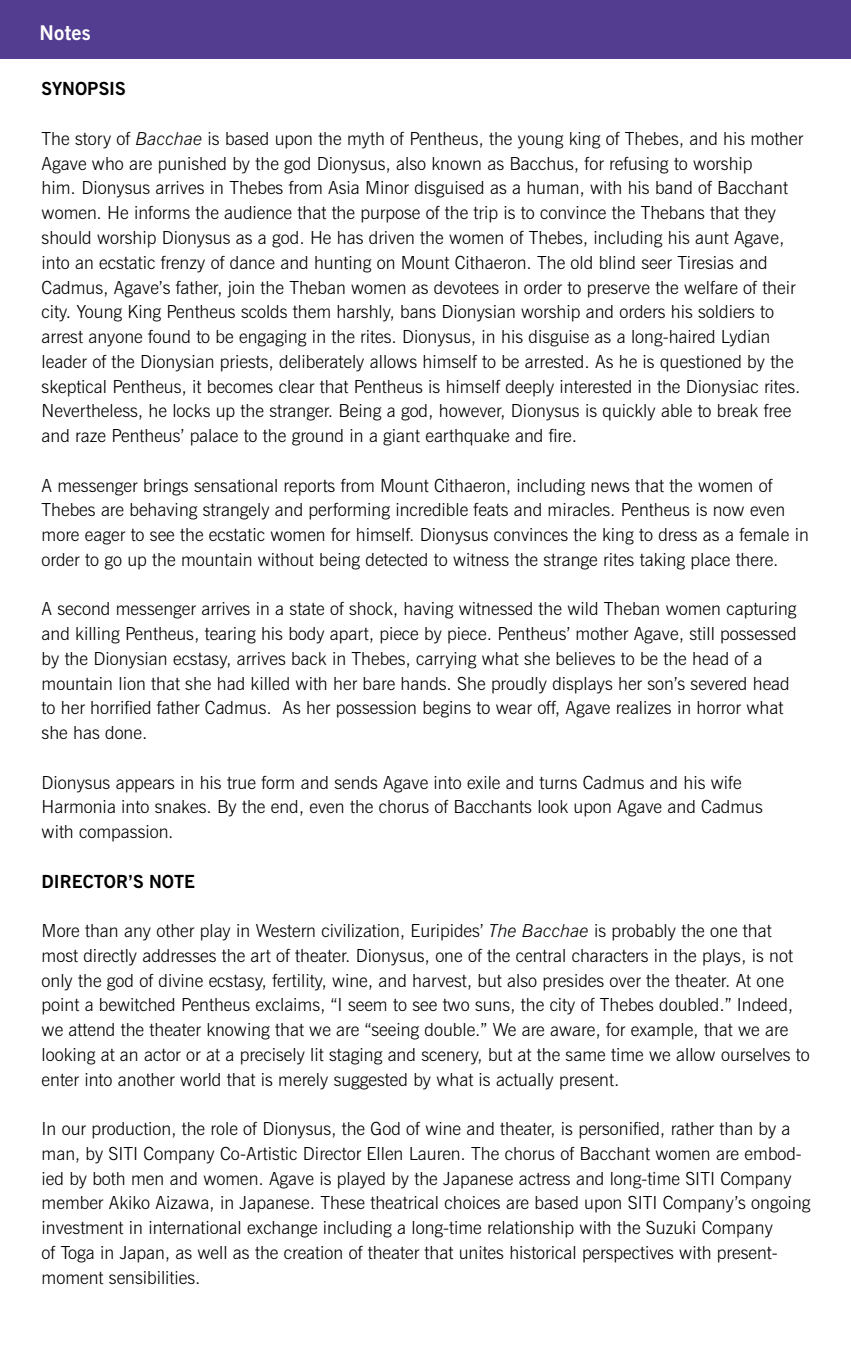
<style>
.page{position:relative;width:851px;height:1357px;background:#fff}
.page>*{position:absolute;margin:0;border:0;box-sizing:border-box;transform-origin:0 0}
.t1{font:700 20.25px "News Gothic BT";letter-spacing:.01em;color:#fff}
.t2{font:300 18px/24.8px "News Gothic BT";color:#000}
.t3{font:700 18px "News Gothic BT";color:#000}
.s1{font-style:italic}
</style>
<div class="page">
<div style="left:0;top:0;width:850px;height:59px;background:#533d91"></div>
<p class="t1" style="left:40px;top:20px;width:52px">Notes</p>
<p class="t3" style="left:42px;top:78px;width:86px">SYNOPSIS</p>
<p class="t2" style="left:42px;top:126px;width:763px">The story of <span class="s1">Bacchae</span> is based upon the myth of Pentheus, the young king of Thebes, and his mother Agave who are punished by the god Dionysus, also known as Bacchus, for refusing to worship<br>him. Dionysus arrives in Thebes from Asia Minor disguised as a human, with his band of Bacchant women. He informs the audience that the purpose of the trip is to convince the Thebans that they should worship Dionysus as a god. He has driven the women of Thebes, including his aunt Agave, into an ecstatic frenzy of dance and hunting on Mount Cithaeron. The old blind seer Tiresias and Cadmus, Agave’s father, join the Theban women as devotees in order to preserve the welfare of their city. Young King Pentheus scolds them harshly, bans Dionysian worship and orders his soldiers to arrest anyone found to be engaging in the rites. Dionysus, in his disguise as a long-haired Lydian leader of the Dionysian priests, deliberately allows himself to be arrested. As he is questioned by the skeptical Pentheus, it becomes clear that Pentheus is himself deeply interested in the Dionysiac rites.<br>Nevertheless, he locks up the stranger. Being a god, however, Dionysus is quickly able to break free and raze Pentheus’ palace to the ground in a giant earthquake and fire.</p>
<p class="t2" style="left:42px;top:473px;width:768px">A messenger brings sensational reports from Mount Cithaeron, including news that the women of Thebes are behaving strangely and performing incredible feats and miracles. Pentheus is now even more eager to see the ecstatic women for himself. Dionysus convinces the king to dress as a female in order to go up the mountain without being detected to witness the strange rites taking place there.</p>
<p class="t2" style="left:42px;top:596px;width:756px">A second messenger arrives in a state of shock, having witnessed the wild Theban women capturing and killing Pentheus, tearing his body apart, piece by piece. Pentheus’ mother Agave, still possessed by the Dionysian ecstasy, arrives back in Thebes, carrying what she believes to be the head of a mountain lion that she had killed with her bare hands. She proudly displays her son’s severed head to her horrified father Cadmus. As her possession begins to wear off, Agave realizes in horror what she has done.</p>
<p class="t2" style="left:42px;top:770px;width:722px">Dionysus appears in his true form and sends Agave into exile and turns Cadmus and his wife<br>Harmonia into snakes. By the end, even the chorus of Bacchants look upon Agave and Cadmus with compassion.</p>
<p class="t3" style="left:42px;top:870px;width:155px">DIRECTOR’S NOTE</p>
<p class="t2" style="left:42px;top:918px;width:769px">More than any other play in Western civilization, Euripides’ <span class="s1">The Bacchae</span> is probably the one that most directly addresses the art of theater. Dionysus, one of the central characters in the plays, is not only the god of divine ecstasy, fertility, wine, and harvest, but also presides over the theater. At one point a bewitched Pentheus exclaims, “I seem to see two suns, the city of Thebes doubled.” Indeed, we attend the theater knowing that we are “seeing double.” We are aware, for example, that we are looking at an actor or at a precisely lit staging and scenery, but at the same time we allow ourselves to enter into another world that is merely suggested by what is actually present.</p>
<p class="t2" style="left:42px;top:1116px;width:770px">In our production, the role of Dionysus, the God of wine and theater, is personified, rather than by a man, by SITI Company Co-Artistic Director Ellen Lauren. The chorus of Bacchant women are embod&shy;ied by both men and women. Agave is played by the Japanese actress and long-time SITI Company member Akiko Aizawa, in Japanese. These theatrical choices are based upon SITI Company’s ongoing investment in international exchange including a long-time relationship with the Suzuki Company<br>of Toga in Japan, as well as the creation of theater that unites historical perspectives with present&shy;moment sensibilities.</p>
</div>
